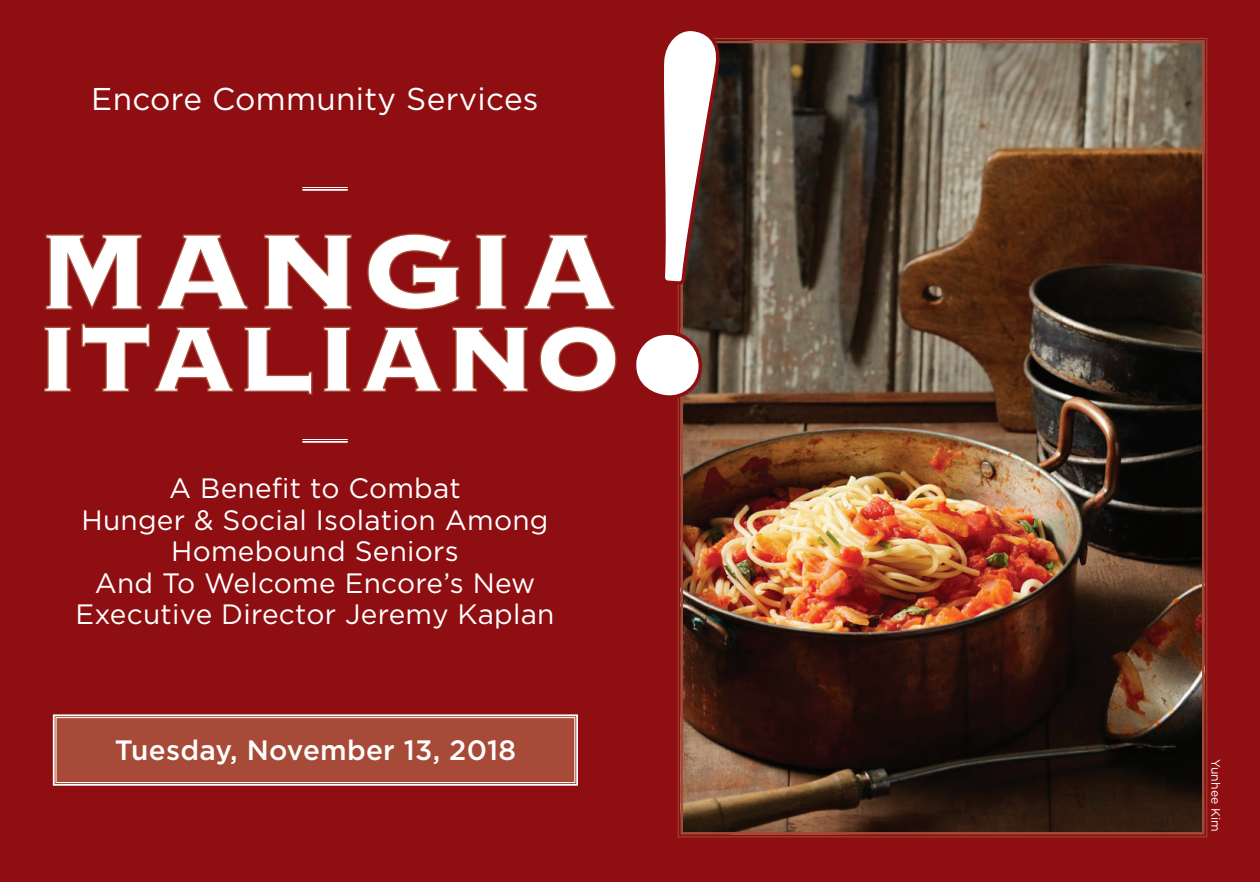
<style>
.page{position:relative;width:1260px;height:882px;background:#8e0e12}
.page>*{position:absolute;margin:0;border:0;box-sizing:border-box;transform-origin:0 0}
.t1{font:700 138.25px "Copperplate";letter-spacing:.01em;color:#fff}
.t2{font:700 119px "Copperplate";letter-spacing:-.01em;color:#fff}
.t3{font:31.5px "Gotham";letter-spacing:.01em;color:#fff}
.t4{font:28px/31.5px "Gotham";letter-spacing:.01em;color:#fff;text-align:center}
.t5{font:500 28px "Gotham";letter-spacing:.01em;color:#fff}
.t6{font:12.25px "Gotham";letter-spacing:.01em;color:#fff}
</style>
<div class="page">
<img style="left:677px;top:38px;width:531px;height:800px">
<div style="left:680px;top:41px;width:525px;height:794px;border:3px solid #a54936"></div>
<svg style="left:52px;top:714px;width:526px;height:72px;background:#ab5442"></svg>
<div style="left:56px;top:717px;width:519px;height:66px;border:1px solid #fff"></div>
<svg style="left:45px;top:234px;width:97px;height:76px"></svg>
<svg style="left:157px;top:234px;width:92px;height:76px"></svg>
<svg style="left:264px;top:234px;width:88px;height:76px"></svg>
<svg style="left:367px;top:233px;width:93px;height:77px"></svg>
<svg style="left:475px;top:234px;width:32px;height:76px"></svg>
<svg style="left:523px;top:234px;width:92px;height:76px"></svg>
<svg style="left:44px;top:326px;width:27px;height:66px"></svg>
<svg style="left:81px;top:323px;width:153px;height:69px"></svg>
<svg style="left:244px;top:326px;width:69px;height:69px"></svg>
<svg style="left:323px;top:326px;width:28px;height:66px"></svg>
<svg style="left:362px;top:326px;width:80px;height:66px"></svg>
<svg style="left:452px;top:326px;width:77px;height:66px"></svg>
<svg style="left:539px;top:326px;width:78px;height:67px"></svg>
<hr style="left:302px;top:187px;width:46px;height:1px;background:#fff">
<hr style="left:302px;top:189px;width:46px;height:2px;background:#fff">
<hr style="left:302px;top:439px;width:46px;height:1px;background:#fff">
<hr style="left:302px;top:441px;width:46px;height:2px;background:#fff">
<svg style="left:677px;top:38px;width:45px;height:365px"></svg>
<p class="t3" style="left:91px;top:82px;width:449px">Encore Community Services</p>
<h1 class="t1" style="left:36px;top:180px;width:584px">MANGIA</h1>
<h2 class="t2" style="left:34px;top:280px;width:588px">ITALIANO</h2>
<p class="t4" style="left:76px;top:472px;width:480px">A Benefit to Combat<br>Hunger &amp; Social Isolation Among<br>Homebound Seniors<br>And To Welcome Encore’s New<br>Executive Director Jeremy Kaplan</p>
<p class="t5" style="left:115px;top:734px;width:403px">Tuesday, November 13, 2018</p>
<p class="t6" style="left:1223px;top:759px;width:75px;rotate:90deg">Yunhee Kim</p>
</div>
